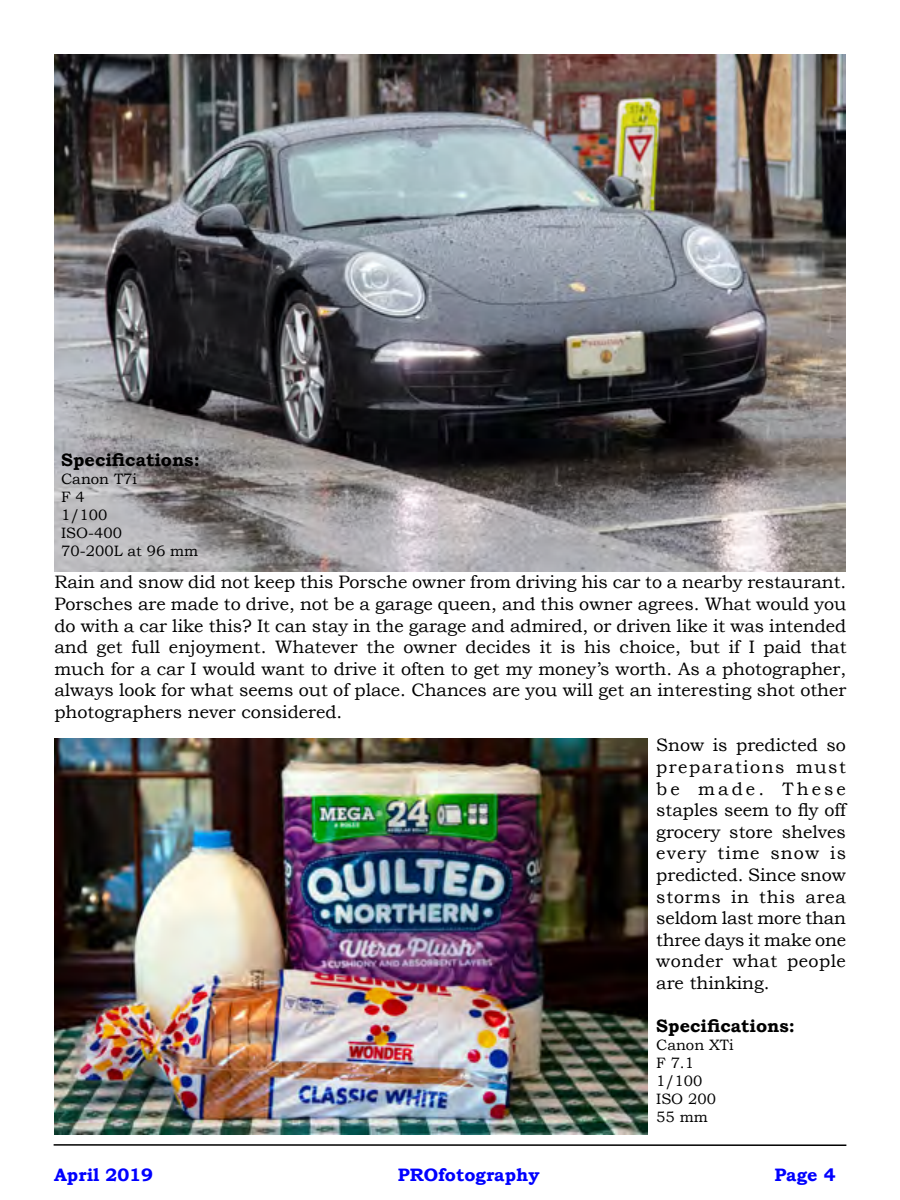
<style>
.page{position:relative;width:900px;height:1200px;background:#fff}
.page>*{position:absolute;margin:0;border:0;box-sizing:border-box;transform-origin:0 0}
.t1{font:18px/21.6px "Bookman Old Style";color:#000;text-align:justify}
.t2{font:700 18px "Bookman Old Style";color:#000}
.t3{font:700 18px "Bookman Old Style";color:#00f}
.t4{font:15px/18px "Bookman Old Style";color:#000}
</style>
<div class="page">
<hr style="left:54px;top:1144px;width:792px;height:2px;background:#000">
<img style="left:54px;top:55px;width:792px;height:516px">
<img style="left:54px;top:739px;width:594px;height:396px">
<p class="t2" style="left:61px;top:447px;width:140px">Specifications:</p>
<p class="t4" style="left:61px;top:470px;width:139px">Canon T7i<br>F 4<br>1/100<br>ISO-400<br>70-200L at 96 mm</p>
<p class="t1" style="left:54px;top:572px;width:794px">Rain and snow did not keep this Porsche owner from driving his car to a nearby restaurant.<br>Porsches are made to drive, not be a garage queen, and this owner agrees. What would you do with a car like this? It can stay in the garage and admired, or driven like it was intended and get full enjoyment. Whatever the owner decides it is his choice, but if I paid that much for a car I would want to drive it often to get my money’s worth. As a photographer, always look for what seems out of place. Chances are you will get an interesting shot other photographers never considered.</p>
<p class="t1" style="left:656px;top:735px;width:191px">Snow is predicted so preparations must be made. These staples seem to fly off grocery store shelves every time snow is predicted. Since snow storms in this area seldom last more than three days it make one wonder what people are thinking.</p>
<p class="t2" style="left:656px;top:1013px;width:140px">Specifications:</p>
<p class="t4" style="left:656px;top:1036px;width:79px">Canon XTi<br>F 7.1<br>1/100<br>ISO 200<br>55 mm</p>
<p class="t3" style="left:54px;top:1161px;width:100px">April 2019</p>
<p class="t3" style="left:398px;top:1161px;width:143px">PROfotography</p>
<p class="t3" style="left:774px;top:1161px;width:63px">Page 4</p>
</div>
